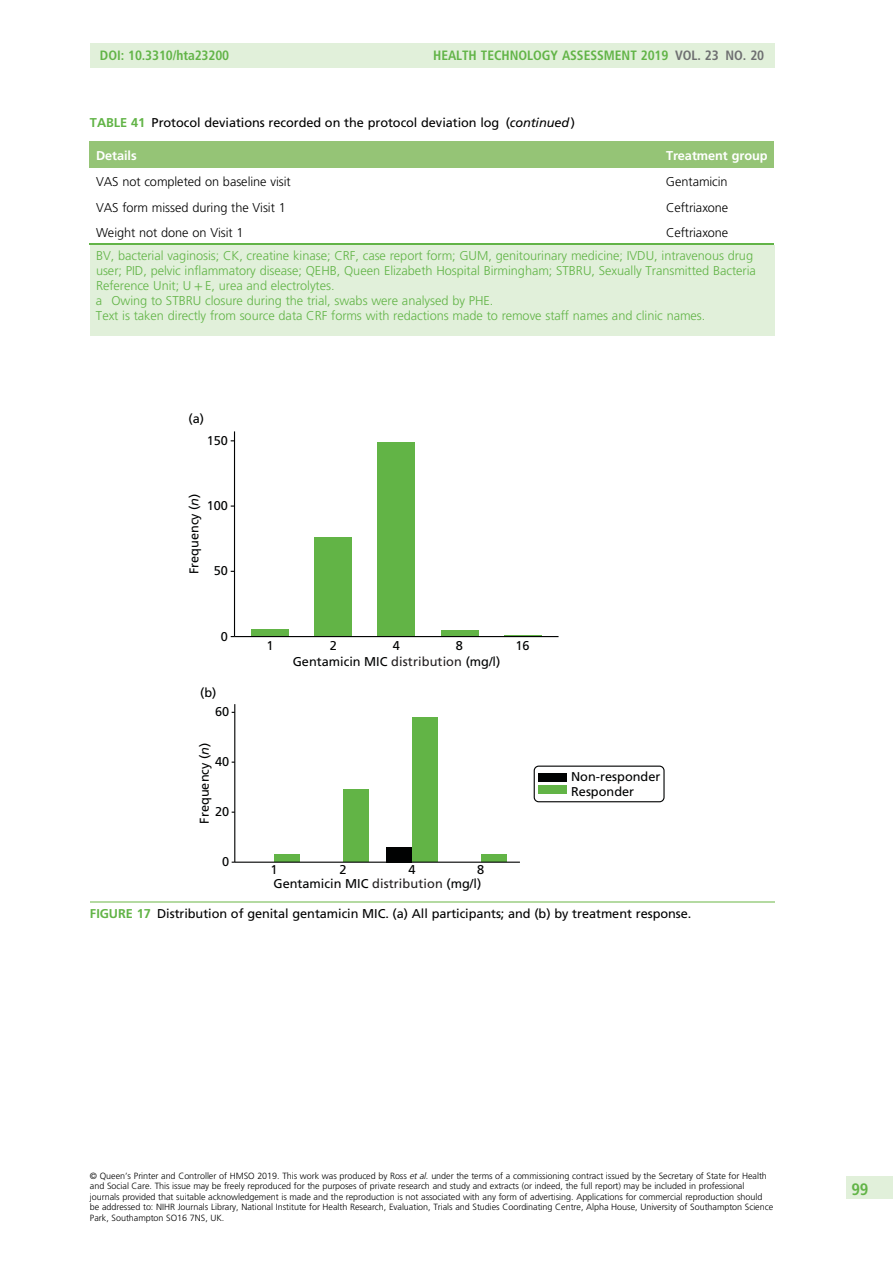
<style>
.page{position:relative;width:893px;height:1263px;background:#fff}
.page>*{position:absolute;margin:0;border:0;box-sizing:border-box;transform-origin:0 0}
.t1{font:16.5px "Adv TT24 c 3 cae 3.B";color:#62b447}
.t2{font:13.5px "Adv TT24 c 3 cae 3.B";color:#62b447}
.t3{font:12.75px/15px "Adv T Tebabd 7 da";color:#62b447}
.t4{font:12.75px "Adv TT118 e 7927";color:#000}
.t5{font:12.75px/14.2px "Frutiger";color:#010202;text-align:right}
.t6{font:12.75px "Adv T Tebabd 7 da";color:#000}
.t7{font:12.75px "Adv TT6 c 1 def 61.B";color:#fff}
.t8{font:9px/10.5px "Adv T Tebabd 7 da";color:#000}
.s1{color:#6e6f71}
.s2{font-family:"Adv TT6 c 1 def 61.B";color:#62b447}
.s3{font-family:"Adv T Tffbb 85 e 5.I"}
.s4{font-family:"Adv T Td 877 c 31 c"}
.s5{font-style:italic}
.s6{color:#221e1f}
.s7{font-style:inherit}
.s8{font-family:"Adv TT49 bbc 31 f.I"}
</style>
<div class="page">
<div style="left:90px;top:141px;width:576px;height:26px;background:#95c476"></div>
<div style="left:648px;top:141px;width:126px;height:26px;background:#95c476"></div>
<hr style="left:90px;top:244px;width:684px;height:1px;background:#62b447">
<div style="left:90px;top:245px;width:684px;height:61px;background:#e1f0da"></div>
<div style="left:90px;top:305px;width:684px;height:31px;background:#e1f0da"></div>
<hr style="left:90px;top:902px;width:684px;height:1px;background:#b4daa1">
<div style="left:251px;top:629px;width:38px;height:7px;background:#62b446"></div>
<div style="left:315px;top:537px;width:37px;height:99px;background:#62b446"></div>
<div style="left:378px;top:442px;width:37px;height:194px;background:#62b446"></div>
<div style="left:441px;top:630px;width:37px;height:6px;background:#62b446"></div>
<hr style="left:504px;top:635px;width:37px;height:1px;background:#62b446">
<hr style="left:234px;top:431px;width:1px;height:206px;background:#010202">
<hr style="left:234px;top:636px;width:324px;height:1px;background:#010202">
<div style="left:274px;top:854px;width:26px;height:8px;background:#62b446"></div>
<div style="left:343px;top:790px;width:26px;height:72px;background:#62b446"></div>
<div style="left:386px;top:847px;width:26px;height:15px;background:#010202"></div>
<div style="left:412px;top:717px;width:25px;height:145px;background:#62b446"></div>
<div style="left:481px;top:854px;width:25px;height:8px;background:#62b446"></div>
<hr style="left:234px;top:704px;width:1px;height:158px;background:#010202">
<hr style="left:235px;top:862px;width:285px;height:1px;background:#010202">
<div style="left:538px;top:773px;width:28px;height:9px;background:#010202"></div>
<div style="left:538px;top:785px;width:28px;height:8px;background:#62b446"></div>
<div style="left:534px;top:765px;width:131px;height:37px;border:1px solid #010202;border-radius:4px"></div>
<div style="left:90px;top:44px;width:684px;height:24px;background:#e1f0da"></div>
<div style="left:846px;top:1176px;width:47px;height:23px;background:#e1f0da"></div>
<h2 class="t2" style="left:100px;top:51px;width:131px">DOI: 10.3310/hta23200</h2>
<h2 class="t2" style="left:433px;top:51px;width:332px">HEALTH TECHNOLOGY ASSESSMENT 2019 <span class="s1">VOL. 23 NO. 20</span></h2>
<h3 class="t4" style="left:90px;top:118px;width:486px"><span class="s2">TABLE 41</span> Protocol deviations recorded on the protocol deviation log (<span class="s3">continued</span>)</h3>
<h3 class="t7" style="left:96px;top:151px;width:42px">Details</h3>
<h3 class="t7" style="left:666px;top:151px;width:103px">Treatment group</h3>
<h3 class="t6" style="left:96px;top:176px;width:196px">VAS not completed on baseline visit</h3>
<h3 class="t6" style="left:666px;top:176px;width:63px">Gentamicin</h3>
<h3 class="t6" style="left:96px;top:202px;width:191px">VAS form missed during the Visit 1</h3>
<h3 class="t6" style="left:666px;top:202px;width:64px">Ceftriaxone</h3>
<h3 class="t6" style="left:96px;top:227px;width:149px">Weight not done on Visit 1</h3>
<h3 class="t6" style="left:666px;top:227px;width:64px">Ceftriaxone</h3>
<p class="t3" style="left:96px;top:249px;width:661px">BV, bacterial vaginosis; CK, creatine kinase; CRF, case report form; GUM, genitourinary medicine; IVDU, intravenous drug user; PID, pelvic inflammatory disease; QEHB, Queen Elizabeth Hospital Birmingham; STBRU, Sexually Transmitted Bacteria Reference Unit; U <span class="s4">+</span> E, urea and electrolytes.<br>a Owing to STBRU closure during the trial, swabs were analysed by PHE.<br>Text is taken directly from source data CRF forms with redactions made to remove staff names and clinic names.</p>
<h3 class="t5" style="left:189px;top:413px;width:17px">(a)</h3>
<h3 class="t5" style="left:207px;top:434px;width:23px">150</h3>
<h3 class="t5" style="left:188px;top:574px;width:82px;rotate:-90deg">Frequency (<span class="s5">n</span>)</h3>
<h3 class="t5" style="left:207px;top:500px;width:23px">100</h3>
<h3 class="t5" style="left:214px;top:565px;width:16px">50</h3>
<h3 class="t5" style="left:221px;top:630px;width:9px">0</h3>
<h3 class="t5" style="left:200px;top:686px;width:18px">(b)</h3>
<h3 class="t5" style="left:215px;top:705px;width:16px">60</h3>
<h3 class="t5" style="left:198px;top:823px;width:82px;rotate:-90deg">Frequency (<span class="s5">n</span>)</h3>
<h3 class="t5" style="left:215px;top:755px;width:16px">40</h3>
<h3 class="t5" style="left:215px;top:805px;width:16px">20</h3>
<h3 class="t5" style="left:222px;top:855px;width:9px">0</h3>
<h3 class="t5" style="left:267px;top:639px;width:9px">1</h3>
<h3 class="t5" style="left:330px;top:639px;width:9px">2</h3>
<h3 class="t5" style="left:393px;top:639px;width:9px">4</h3>
<h3 class="t5" style="left:456px;top:639px;width:9px">8</h3>
<h3 class="t5" style="left:515px;top:639px;width:16px">16</h3>
<h3 class="t5" style="left:293px;top:656px;width:209px">Gentamicin MIC <span class="s6">distribution</span> (mg/l)</h3>
<h3 class="t5" style="left:271px;top:863px;width:9px">1</h3>
<h3 class="t5" style="left:339px;top:863px;width:9px">2</h3>
<h3 class="t5" style="left:408px;top:863px;width:9px">4</h3>
<h3 class="t5" style="left:273px;top:863px;width:212px">8<br>Gentamicin MIC <span class="s6">distribution</span> (mg/l)</h3>
<h3 class="t5" style="left:571px;top:769px;width:91px;line-height:15.3px;text-align:left">Non-responder<br>Responder</h3>
<h3 class="t4" style="left:90px;top:908px;width:603px"><span class="s2">FIGURE 17</span> Distribution of genital gentamicin MIC. (a) All participants; and (b) by treatment response.</h3>
<p class="t8" style="left:90px;top:1171px;width:685px">© Queen<span class="s7">’</span>s Printer and Controller of HMSO 2019. This work was produced by Ross <span class="s8">et al.</span> under the terms of a commissioning contract issued by the Secretary of State for Health and Social Care. This issue may be freely reproduced for the purposes of private research and study and extracts (or indeed, the full report) may be included in professional journals provided that suitable acknowledgement is made and the reproduction is not associated with any form of advertising. Applications for commercial reproduction should be addressed to: NIHR Journals Library, National Institute for Health Research, Evaluation, Trials and Studies Coordinating Centre, Alpha House, University of Southampton Science Park, Southampton SO16 7NS, UK.</p>
<h1 class="t1" style="left:851px;top:1183px;width:18px">99</h1>
</div>
